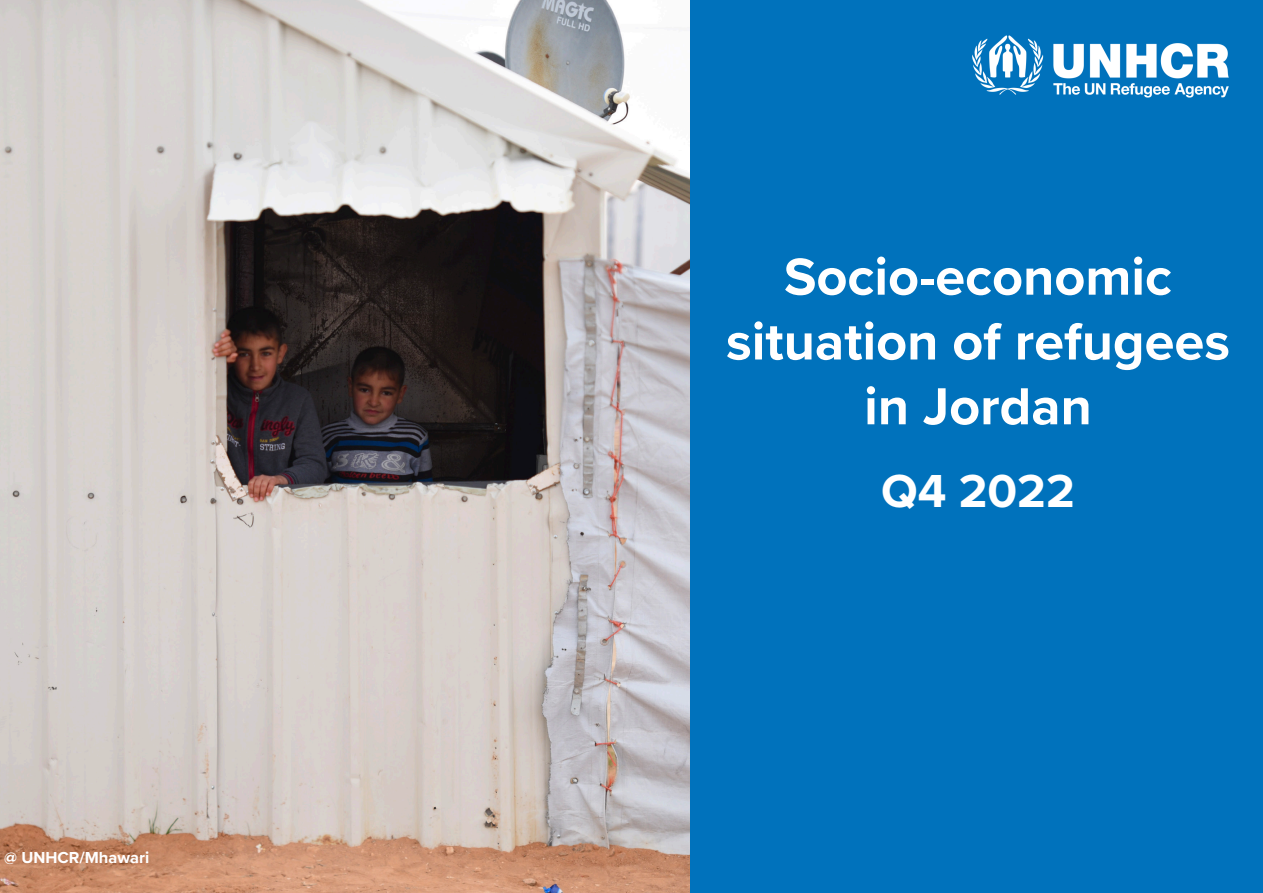
<style>
.page{position:relative;width:1263px;height:893px;background:#0072bc}
.page>*{position:absolute;margin:0;border:0;box-sizing:border-box;transform-origin:0 0}
.t1{font:700 54px "Proxima Nova";color:#fff}
.t2{font:700 48px "Proxima Nova";color:#fff}
.t3{font:700 16.5px "Proxima Nova";color:#fff}
</style>
<div class="page">
<img style="left:972px;top:35px;width:257px;height:63px">
<img style="left:0;top:0;width:690px;height:893px">
<p class="t3" style="left:4px;top:845px;width:147px">@ UNHCR/Mhawari</p>
<p class="t1" style="left:784px;top:236px;width:389px">Socio-economic</p>
<p class="t1" style="left:726px;top:301px;width:506px">situation of refugees</p>
<p class="t1" style="left:864px;top:366px;width:229px">in Jordan</p>
<p class="t2" style="left:881px;top:456px;width:195px">Q4 2022</p>
</div>
